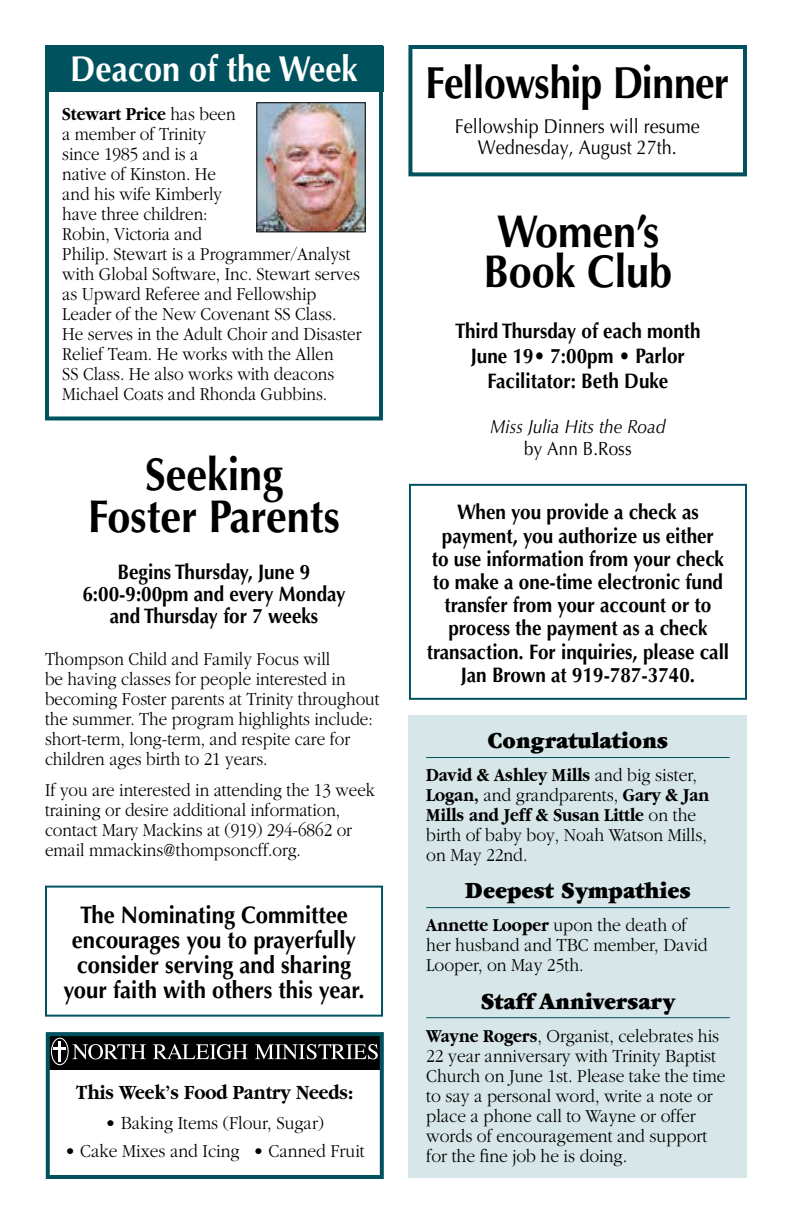
<style>
.page{position:relative;width:792px;height:1224px;background:#fff}
.page>*{position:absolute;margin:0;border:0;box-sizing:border-box;transform-origin:0 0}
.t1{font:700 46px/42px "Optima";color:#000;text-align:center;scale:.9 1}
.t2{font:700 45px "Optima";letter-spacing:-.025em;color:#000;scale:.87 1}
.t3{font:700 36px "Optima";color:#fff;scale:.9 1}
.t4{font:700 24px/25px "Optima";color:#000;text-align:center;scale:.92 1}
.t5{font:900 24px "Garamond";color:#000;scale:.92 1}
.t6{font:700 21px/23.2px "Optima";color:#000;text-align:center;scale:.9 1}
.t7{font:700 21px "Garamond";color:#000;scale:.88 1}
.t8{font:20px/21px "Optima";color:#000;text-align:center;scale:.9 1}
.t9{font:300 19px/20px "Garamond";color:#000;scale:.9 1}
.t10{font:300 19px/20px "Garamond";color:#000;scale:.92 1}
.t11{font:italic 19px "Optima";letter-spacing:.005em;color:#000;scale:.9 1}
.t12{font:19px "Optima";letter-spacing:.005em;color:#000;scale:.9 1}
.s1{font-weight:700}
</style>
<div class="page">
<div style="left:408px;top:45px;width:339px;height:131px;border:4px solid #00535e"></div>
<div style="left:45px;top:45px;width:338px;height:375px;border:4px solid #00535e"></div>
<div style="left:45px;top:46px;width:338px;height:46px;background:#00535e"></div>
<img style="left:258px;top:104px;width:106px;height:126px">
<div style="left:256px;top:102px;width:110px;height:130px;border:1px solid #000"></div>
<div style="left:409px;top:716px;width:338px;height:462px;background:#d7e6e8"></div>
<hr style="left:426px;top:757px;width:304px;height:1px;background:#00535e">
<hr style="left:426px;top:907px;width:304px;height:1px;background:#00535e">
<hr style="left:426px;top:1017px;width:304px;height:1px;background:#00535e">
<div style="left:409px;top:484px;width:338px;height:216px;border:2px solid #00535e"></div>
<div style="left:45px;top:886px;width:338px;height:131px;border:2px solid #00535e"></div>
<div style="left:47px;top:1034px;width:336px;height:36px;background:#000"></div>
<svg style="left:72px;top:1044px;width:74px;height:15px"></svg>
<svg style="left:153px;top:1044px;width:95px;height:15px"></svg>
<svg style="left:255px;top:1044px;width:123px;height:15px"></svg>
<div style="left:51px;top:1038px;width:18px;height:27px;border:1px solid #fff;border-radius:50%"></div>
<hr style="left:59px;top:1041px;width:2px;height:21px;background:#fff">
<svg style="left:54px;top:1047px;width:12px;height:3px"></svg>
<div style="left:46px;top:1032px;width:338px;height:147px;border:4px solid #00535e"></div>
<h3 class="t3" style="left:70px;top:47px;width:321px">Deacon of the Week</h3>
<h2 class="t2" style="left:426px;top:56px;width:350px">Fellowship Dinner</h2>
<p class="t8" style="left:455px;top:116px;width:274px">Fellowship Dinners will resume<br>Wednesday, August 27th.</p>
<p class="t9" style="left:62px;top:105px;width:334px"><span class="s1">Stewart Price</span> has been<br>a member of Trinity<br>since 1985 and is a<br>native of Kinston. He<br>and his wife Kimberly<br>have three children:<br>Robin, Victoria and<br>Philip. Stewart is a Programmer/Analyst with Global Software, Inc. Stewart serves as Upward Referee and Fellowship<br>Leader of the New Covenant SS Class.<br>He serves in the Adult Choir and Disaster<br>Relief Team. He works with the Allen<br>SS Class. He also works with deacons<br>Michael Coats and Rhonda Gubbins.</p>
<h1 class="t1" style="left:484px;top:212px;width:211px;line-height:40px;text-align:left">Women’s<br>Book Club</h1>
<p class="t6" style="left:455px;top:318px;width:274px;line-height:25.2px">Third Thursday of each month<br>June 19• 7:00pm • Parlor<br>Facilitator: Beth Duke</p>
<p class="t11" style="left:490px;top:415px;width:196px">Miss Julia Hits the Road</p>
<p class="t12" style="left:524px;top:438px;width:121px">by Ann B.Ross</p>
<h1 class="t1" style="left:88px;top:454px;width:281px">Seeking<br>Foster Parents</h1>
<p class="t6" style="left:82px;top:561px;width:294px;line-height:22px">Begins Thursday, June 9<br>6:00-9:00pm and every Monday and Thursday for 7 weeks</p>
<p class="t9" style="left:45px;top:649px;width:373px">Thompson Child and Family Focus will<br>be having classes for people interested in becoming Foster parents at Trinity throughout the summer. The program highlights include: short-term, long-term, and respite care for children ages birth to 21 years.</p>
<p class="t9" style="left:45px;top:780px;width:368px">If you are interested in attending the 13 week training or desire additional information, contact Mary Mackins at (919) 294-6862 or email mmackins@thompsoncff.org.</p>
<p class="t6" style="left:427px;top:501px;width:338px">When you provide a check as payment, you authorize us either<br>to use information from your check to make a one-time electronic fund transfer from your account or to process the payment as a check transaction. For inquiries, please call<br>Jan Brown at 919-787-3740.</p>
<p class="t5" style="left:488px;top:728px;width:198px">Congratulations</p>
<p class="t10" style="left:426px;top:766px;width:309px"><span class="s1">David &amp; Ashley Mills</span> and big sister,<br><span class="s1">Logan,</span> and grandparents, <span class="s1">Gary &amp; Jan<br>Mills and Jeff &amp; Susan Little</span> on the birth of baby boy, Noah Watson Mills, on May 22nd.</p>
<p class="t5" style="left:465px;top:878px;width:247px">Deepest Sympathies</p>
<p class="t10" style="left:426px;top:916px;width:308px"><span class="s1">Annette Looper</span> upon the death of her husband and TBC member, David<br>Looper, on May 25th.</p>
<p class="t5" style="left:481px;top:988px;width:213px">Staff Anniversary</p>
<p class="t10" style="left:426px;top:1026px;width:327px"><span class="s1">Wayne Rogers</span>, Organist, celebrates his 22 year anniversary with Trinity Baptist Church on June 1st. Please take the time to say a personal word, write a note or place a phone call to Wayne or offer words of encouragement and support for the fine job he is doing.</p>
<p class="t4" style="left:63px;top:903px;width:329px">The Nominating Committee encourages you to prayerfully consider serving and sharing your faith with others this year.</p>
<p class="t7" style="left:76px;top:1081px;width:316px">This Week’s Food Pantry Needs:</p>
<p class="t10" style="left:105px;top:1114px;width:240px">• Baking Items (Flour, Sugar)</p>
<p class="t10" style="left:65px;top:1141px;width:328px">• Cake Mixes and Icing • Canned Fruit</p>
</div>
